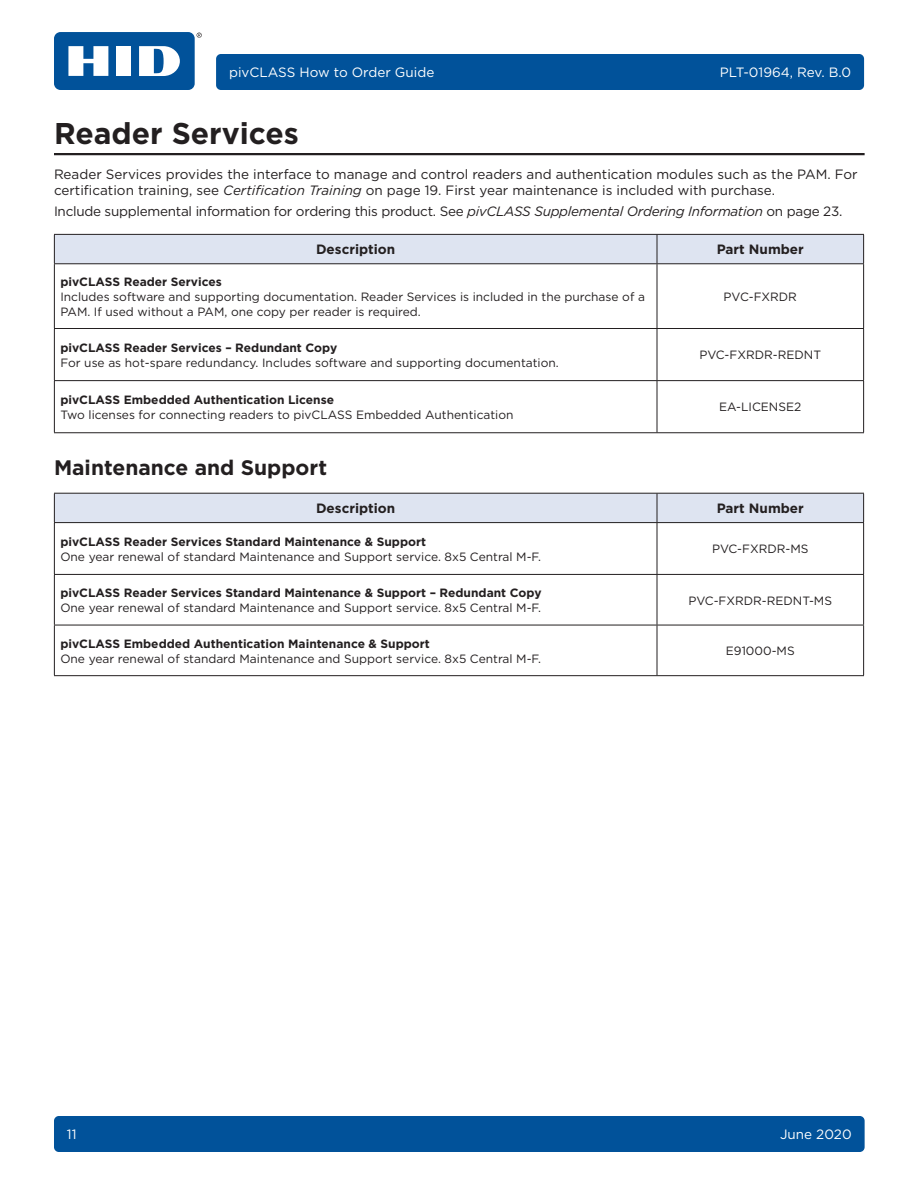
<style>
.page{position:relative;width:918px;height:1188px;background:#fff}
.page>*{position:absolute;margin:0;border:0;box-sizing:border-box;transform-origin:0 0}
.Section{font:700 30px "Gotham";color:#231f20}
.Heading_2_u{font:700 21px "Gotham";color:#231f20}
.Body_1{font:13.5px/16.5px "Gotham";color:#231f20}
.Body_1-2{font:13.5px "Gotham";letter-spacing:-.02em;color:#231f20}
.t1{font:13.5px "Gotham";color:#fff}
.Table_Heading_Center{font:700 13.5px "Gotham";color:#231f20}
.Table_Body_Center{font:12px/15px "Gotham";color:#231f20}
.Table_Body_Center-2{font:700 12px "Gotham";color:#231f20}
.s1{font-style:italic}
</style>
<div class="page">
<svg style="left:197px;top:33px;width:5px;height:5px"></svg>
<div style="left:54px;top:32px;width:141px;height:58px;background:#01529a;border-radius:7px"></div>
<div style="left:116px;top:46px;width:15px;height:30px;background:#fff"></div>
<svg style="left:68px;top:46px;width:40px;height:30px"></svg>
<svg style="left:139px;top:46px;width:41px;height:30px"></svg>
<div style="left:216px;top:54px;width:648px;height:36px;background:#01529a;border-radius:5px"></div>
<div style="left:54px;top:1116px;width:811px;height:36px;background:#01529a;border-radius:5px"></div>
<hr style="left:54px;top:153px;width:811px;height:2px;background:#231f20">
<div style="left:54px;top:234px;width:810px;height:29px;background:#dee4f1"></div>
<hr style="left:54px;top:263px;width:603px;height:1px;background:#231f20">
<hr style="left:54px;top:264px;width:1px;height:64px;background:#231f20">
<hr style="left:657px;top:263px;width:207px;height:1px;background:#231f20">
<hr style="left:657px;top:264px;width:1px;height:64px;background:#231f20">
<hr style="left:863px;top:264px;width:1px;height:64px;background:#231f20">
<hr style="left:54px;top:328px;width:603px;height:1px;background:#231f20">
<hr style="left:54px;top:329px;width:1px;height:51px;background:#231f20">
<hr style="left:657px;top:328px;width:207px;height:1px;background:#231f20">
<hr style="left:657px;top:329px;width:1px;height:51px;background:#231f20">
<hr style="left:863px;top:329px;width:1px;height:51px;background:#231f20">
<hr style="left:54px;top:380px;width:603px;height:1px;background:#231f20">
<hr style="left:54px;top:381px;width:1px;height:51px;background:#231f20">
<hr style="left:657px;top:380px;width:207px;height:1px;background:#231f20">
<hr style="left:657px;top:381px;width:1px;height:51px;background:#231f20">
<hr style="left:863px;top:381px;width:1px;height:51px;background:#231f20">
<hr style="left:54px;top:432px;width:603px;height:1px;background:#231f20">
<hr style="left:657px;top:432px;width:207px;height:1px;background:#231f20">
<div style="left:54px;top:493px;width:810px;height:29px;background:#dee4f1"></div>
<hr style="left:54px;top:522px;width:603px;height:1px;background:#231f20">
<hr style="left:54px;top:523px;width:1px;height:51px;background:#231f20">
<hr style="left:657px;top:522px;width:207px;height:1px;background:#231f20">
<hr style="left:657px;top:523px;width:1px;height:51px;background:#231f20">
<hr style="left:863px;top:523px;width:1px;height:51px;background:#231f20">
<hr style="left:54px;top:574px;width:603px;height:1px;background:#231f20">
<hr style="left:54px;top:575px;width:1px;height:50px;background:#231f20">
<hr style="left:657px;top:574px;width:207px;height:1px;background:#231f20">
<hr style="left:657px;top:575px;width:1px;height:50px;background:#231f20">
<hr style="left:863px;top:575px;width:1px;height:50px;background:#231f20">
<hr style="left:54px;top:625px;width:603px;height:1px;background:#231f20">
<hr style="left:54px;top:625px;width:1px;height:50px;background:#231f20">
<hr style="left:657px;top:625px;width:207px;height:1px;background:#231f20">
<hr style="left:657px;top:625px;width:1px;height:50px;background:#231f20">
<hr style="left:863px;top:625px;width:1px;height:50px;background:#231f20">
<hr style="left:54px;top:675px;width:603px;height:1px;background:#231f20">
<hr style="left:657px;top:675px;width:207px;height:1px;background:#231f20">
<p class="t1" style="left:229px;top:64px;width:207px">pivCLASS How to Order Guide</p>
<p class="t1" style="left:720px;top:64px;width:133px">PLT-01964, Rev. B.0</p>
<p class="Section" style="left:54px;top:113px;width:247px">Reader Services</p>
<p class="Body_1" style="left:54px;top:165px;width:805px">Reader Services provides the interface to manage and control readers and authentication modules such as the PAM. For certification training, see <span class="s1">Certification Training</span> on page 19. First year maintenance is included with purchase.</p>
<p class="Body_1-2" style="left:54px;top:203px;width:790px">Include supplemental information for ordering this product. See <span class="s1">pivCLASS Supplemental Ordering Information</span> on page 23.</p>
<p class="Table_Heading_Center" style="left:316px;top:241px;width:81px">Description</p>
<p class="Table_Heading_Center" style="left:717px;top:241px;width:89px">Part Number</p>
<p class="Table_Body_Center-2" style="left:60px;top:274px;width:163px">pivCLASS Reader Services</p>
<p class="Table_Body_Center" style="left:60px;top:289px;width:586px">Includes software and supporting documentation. Reader Services is included in the purchase of a<br>PAM. If used without a PAM, one copy per reader is required.</p>
<p class="Table_Body_Center" style="left:724px;top:289px;width:75px">PVC-FXRDR</p>
<p class="Table_Body_Center-2" style="left:60px;top:340px;width:278px">pivCLASS Reader Services – Redundant Copy</p>
<p class="Table_Body_Center" style="left:60px;top:355px;width:500px">For use as hot-spare redundancy. Includes software and supporting documentation.</p>
<p class="Table_Body_Center" style="left:700px;top:347px;width:123px">PVC-FXRDR-REDNT</p>
<p class="Table_Body_Center-2" style="left:60px;top:392px;width:275px">pivCLASS Embedded Authentication License</p>
<p class="Table_Body_Center" style="left:60px;top:407px;width:455px">Two licenses for connecting readers to pivCLASS Embedded Authentication</p>
<p class="Table_Body_Center" style="left:719px;top:399px;width:84px">EA-LICENSE2</p>
<p class="Heading_2_u" style="left:54px;top:453px;width:275px">Maintenance and Support</p>
<p class="Table_Heading_Center" style="left:316px;top:500px;width:81px">Description</p>
<p class="Table_Heading_Center" style="left:717px;top:500px;width:89px">Part Number</p>
<p class="Table_Body_Center-2" style="left:60px;top:534px;width:367px">pivCLASS Reader Services Standard Maintenance &amp; Support</p>
<p class="Table_Body_Center" style="left:60px;top:549px;width:482px">One year renewal of standard Maintenance and Support service. 8x5 Central M-F.</p>
<p class="Table_Body_Center" style="left:712px;top:541px;width:98px">PVC-FXRDR-MS</p>
<p class="Table_Body_Center-2" style="left:60px;top:585px;width:483px">pivCLASS Reader Services Standard Maintenance &amp; Support – Redundant Copy</p>
<p class="Table_Body_Center" style="left:60px;top:600px;width:482px">One year renewal of standard Maintenance and Support service. 8x5 Central M-F.</p>
<p class="Table_Body_Center-2" style="left:60px;top:635px;width:371px">pivCLASS Embedded Authentication Maintenance &amp; Support</p>
<p class="Table_Body_Center" style="left:60px;top:651px;width:482px">One year renewal of standard Maintenance and Support service. 8x5 Central M-F.</p>
<p class="Table_Body_Center" style="left:689px;top:593px;width:145px">PVC-FXRDR-REDNT-MS</p>
<p class="Table_Body_Center" style="left:726px;top:643px;width:70px">E91000-MS</p>
<p class="t1" style="left:67px;top:1126px;width:11px">11</p>
<p class="t1" style="left:780px;top:1126px;width:73px">June 2020</p>
</div>
